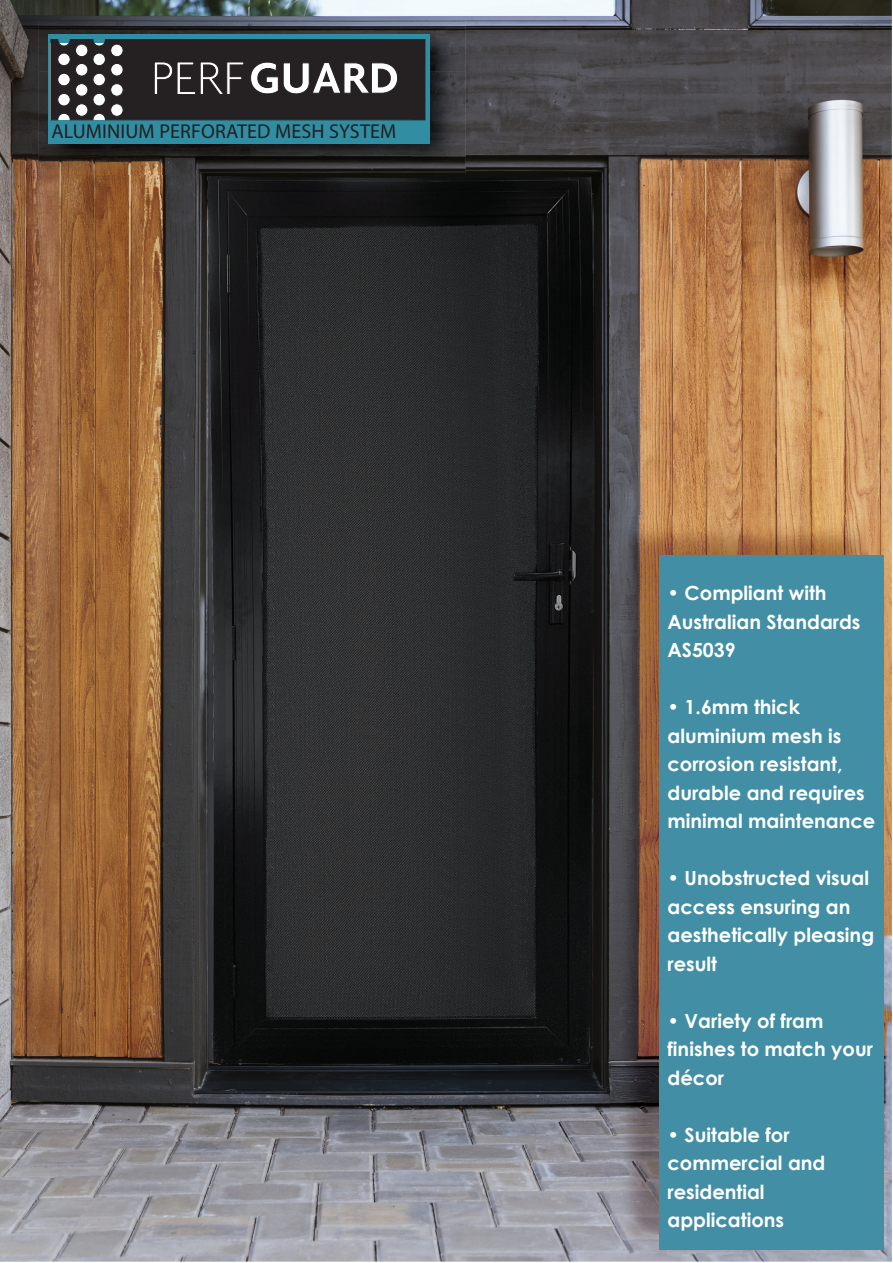
<style>
.page{position:relative;width:893px;height:1263px;background:#fff}
.page>*{position:absolute;margin:0;border:0;box-sizing:border-box;transform-origin:0 0}
.t1{font:700 20.4px "Century Gothic";color:#252323}
.t2{font:20.1px "Myriad Pro";letter-spacing:.005em;color:#231f20}
.t3{font:700 19.5px/28.5px "Century Gothic";color:#fff}
</style>
<div class="page">
<img style="left:0;top:0;width:892px;height:1261px">
<img style="left:38px;top:20px;width:428px;height:51px">
<img style="left:38px;top:71px;width:54px;height:103px">
<img style="left:412px;top:71px;width:54px;height:103px">
<img style="left:92px;top:143px;width:320px;height:31px">
<img style="left:611px;top:516px;width:270px;height:739px">
<div style="left:659px;top:556px;width:224px;height:694px;background:#418ea5"></div>
<div style="left:48px;top:35px;width:382px;height:108px;background:#318da2"></div>
<svg style="left:51px;top:39px;width:374px;height:81px;background:#434041"></svg>
<p class="t1" style="left:51px;top:115px;width:378px">ALUMINIUM PERFORATED MESH SYSTEM</p>
<p class="t2" style="left:51px;top:119px;width:346px">ALUMINIUM PERFORATED MESH SYSTEM</p>
<p class="t3" style="left:667px;top:578px;width:195px">• Compliant with<br>Australian Standards<br>AS5039</p>
<p class="t3" style="left:667px;top:692px;width:209px">• 1.6mm thick aluminium mesh is corrosion resistant, durable and requires minimal maintenance</p>
<p class="t3" style="left:667px;top:863px;width:208px">• Unobstructed visual access ensuring an aesthetically pleasing result</p>
<p class="t3" style="left:667px;top:1005px;width:207px">• Variety of fram finishes to match your décor</p>
<p class="t3" style="left:667px;top:1119px;width:159px">• Suitable for commercial and residential applications</p>
</div>
